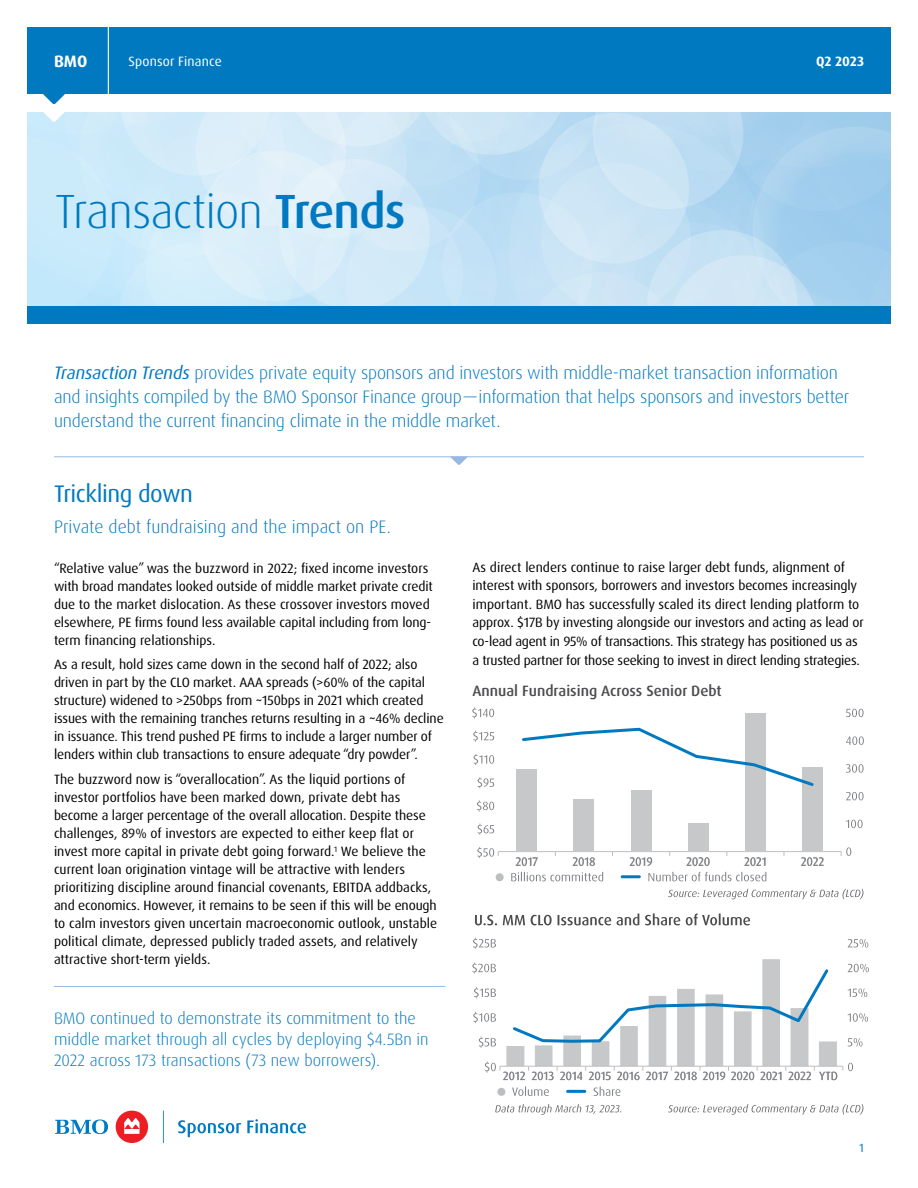
<style>
.page{position:relative;width:918px;height:1188px;background:#fff}
.page>*{position:absolute;margin:0;border:0;box-sizing:border-box;transform-origin:0 0}
.Cover_Title{font:300 48px "Dax OT";letter-spacing:-.02em;color:#0079c1}
.Section_Sub-head_Rev{font:24px "Dax OT";letter-spacing:-.02em;color:#0079c1}
.Intro_Copy_Blue{font:300 18px/24px "Dax OT";letter-spacing:-.01em;color:#0079c1}
.Intro_Copy_Blue-2{font:300 16.5px/21px "Dax OT";color:#0079c1}
.t1{font:700 16.5px "Dax OT";color:#fff}
.TableTitle{font:500 15px "Dax OT";color:#4d4d4f}
.Body_Copy{font:13.5px/18px "Dax OT";letter-spacing:-.01em;color:#000}
.t2{font:13.5px "Dax OT";letter-spacing:.01em;color:#fff}
.Product_Name{font:700 13.5px "Dax OT";letter-spacing:-.005em;color:#fff}
.t3{font:12px "Dax OT";color:#808285}
.t4{font:12px "Dax OT";color:#0079c1}
.s1{font-weight:500}
.s2{font-weight:400;font-style:italic}
</style>
<div class="page">
<div style="left:27px;top:27px;width:864px;height:67px;background:#0079c1"></div>
<svg style="left:27px;top:68px;width:864px;height:238px"></svg>
<hr style="left:108px;top:27px;width:1px;height:67px;background:#fff">
<div style="left:27px;top:306px;width:864px;height:18px;background:#0079c1"></div>
<div style="left:116px;top:1111px;width:32px;height:32px;background:#ed1d24;border-radius:50%"></div>
<svg style="left:178px;top:1120px;width:63px;height:17px"></svg>
<svg style="left:247px;top:1119px;width:59px;height:14px"></svg>
<svg style="left:163px;top:1111px;width:1px;height:32px"></svg>
<svg style="left:55px;top:1120px;width:53px;height:14px"></svg>
<svg style="left:124px;top:1118px;width:16px;height:16px"></svg>
<hr style="left:54px;top:456px;width:810px;height:1px;background:#95b9e2">
<svg style="left:450px;top:457px;width:18px;height:8px"></svg>
<svg style="left:475px;top:913px;width:275px;height:12px"></svg>
<hr style="left:54px;top:986px;width:391px;height:1px;background:#95b9e2">
<svg style="left:668px;top:1104px;width:195px;height:11px"></svg>
<svg style="left:478px;top:824px;width:16px;height:11px"></svg>
<svg style="left:477px;top:800px;width:17px;height:12px"></svg>
<svg style="left:478px;top:777px;width:16px;height:11px"></svg>
<svg style="left:474px;top:754px;width:20px;height:11px"></svg>
<svg style="left:473px;top:731px;width:21px;height:11px"></svg>
<svg style="left:472px;top:707px;width:22px;height:12px"></svg>
<hr style="left:498px;top:851px;width:57px;height:1px;background:#bcbec0">
<svg style="left:477px;top:847px;width:22px;height:11px"></svg>
<hr style="left:555px;top:851px;width:58px;height:1px;background:#bcbec0">
<hr style="left:613px;top:851px;width:57px;height:1px;background:#bcbec0">
<hr style="left:670px;top:851px;width:57px;height:1px;background:#bcbec0">
<hr style="left:727px;top:851px;width:57px;height:1px;background:#bcbec0">
<hr style="left:784px;top:851px;width:57px;height:1px;background:#bcbec0">
<svg style="left:801px;top:857px;width:23px;height:9px"></svg>
<svg style="left:744px;top:857px;width:21px;height:9px"></svg>
<svg style="left:687px;top:857px;width:23px;height:9px"></svg>
<svg style="left:630px;top:857px;width:22px;height:9px"></svg>
<svg style="left:573px;top:857px;width:22px;height:9px"></svg>
<svg style="left:516px;top:857px;width:22px;height:9px"></svg>
<svg style="left:841px;top:847px;width:10px;height:9px"></svg>
<svg style="left:846px;top:820px;width:17px;height:8px"></svg>
<svg style="left:846px;top:792px;width:18px;height:8px"></svg>
<svg style="left:846px;top:764px;width:18px;height:9px"></svg>
<svg style="left:846px;top:736px;width:18px;height:9px"></svg>
<svg style="left:846px;top:709px;width:18px;height:8px"></svg>
<div style="left:517px;top:769px;width:20px;height:82px;background:#c7c8ca"></div>
<div style="left:574px;top:799px;width:20px;height:52px;background:#c7c8ca"></div>
<div style="left:631px;top:790px;width:20px;height:61px;background:#c7c8ca"></div>
<div style="left:688px;top:823px;width:21px;height:28px;background:#c7c8ca"></div>
<div style="left:746px;top:713px;width:20px;height:138px;background:#c7c8ca"></div>
<div style="left:803px;top:767px;width:20px;height:84px;background:#c7c8ca"></div>
<svg style="left:522px;top:726px;width:292px;height:62px"></svg>
<svg style="left:473px;top:938px;width:23px;height:11px"></svg>
<svg style="left:848px;top:939px;width:20px;height:9px"></svg>
<svg style="left:472px;top:959px;width:397px;height:121px"></svg>
<svg style="left:495px;top:1104px;width:126px;height:11px"></svg>
<svg style="left:668px;top:889px;width:195px;height:10px"></svg>
<svg style="left:511px;top:872px;width:255px;height:9px"></svg>
<div style="left:496px;top:873px;width:8px;height:8px;background:#bcbec0;border-radius:50%"></div>
<hr style="left:622px;top:875px;width:17px;height:3px;background:#0079c1">
<svg style="left:512px;top:1086px;width:109px;height:10px"></svg>
<div style="left:497px;top:1088px;width:8px;height:8px;background:#bcbec0;border-radius:50%"></div>
<hr style="left:568px;top:1090px;width:17px;height:3px;background:#0079c1">
<p class="t1" style="left:54px;top:51px;width:35px">BMO</p>
<p class="t2" style="left:129px;top:53px;width:95px">Sponsor Finance</p>
<p class="Cover_Title" style="left:55px;top:181px;width:352px">Transaction <span class="s1">Trends</span></p>
<p class="Product_Name" style="left:816px;top:53px;width:49px">Q2 2023</p>
<p class="Intro_Copy_Blue" style="left:54px;top:361px;width:797px"><span class="s2">Transaction Trends</span> provides private equity sponsors and investors with middle-market transaction information and insights compiled by the BMO Sponsor Finance group—information that helps sponsors and investors better understand the current financing climate in the middle market.</p>
<h1 class="Section_Sub-head_Rev" style="left:54px;top:479px;width:140px">Trickling down</h1>
<p class="Intro_Copy_Blue" style="left:54px;top:515px;width:339px">Private debt fundraising and the impact on PE.</p>
<p class="Body_Copy" style="left:54px;top:559px;width:380px">“Relative value” was the buzzword in 2022; fixed income investors with broad mandates looked outside of middle market private credit due to the market dislocation. As these crossover investors moved elsewhere, PE firms found less available capital including from long&shy;term financing relationships.</p>
<p class="Body_Copy" style="left:54px;top:656px;width:391px">As a result, hold sizes came down in the second half of 2022; also driven in part by the CLO market. AAA spreads (&gt;60% of the capital structure) widened to &gt;250bps from ~150bps in 2021 which created issues with the remaining tranches returns resulting in a ~46% decline in issuance. This trend pushed PE firms to include a larger number of lenders within club transactions to ensure adequate “dry powder”.</p>
<p class="Body_Copy" style="left:54px;top:771px;width:385px">The buzzword now is “overallocation”. As the liquid portions of investor portfolios have been marked down, private debt has become a larger percentage of the overall allocation. Despite these challenges, 89% of investors are expected to either keep flat or invest more capital in private debt going forward.<sup>1</sup> We believe the current loan origination vintage will be attractive with lenders prioritizing discipline around financial covenants, EBITDA addbacks, and economics. However, it remains to be seen if this will be enough to calm investors given uncertain macroeconomic outlook, unstable political climate, depressed publicly traded assets, and relatively attractive short-term yields.</p>
<p class="Intro_Copy_Blue-2" style="left:54px;top:1008px;width:376px">BMO continued to demonstrate its commitment to the middle market through all cycles by deploying $4.5Bn in<br>2022 across 173 transactions (73 new borrowers).</p>
<p class="Body_Copy" style="left:473px;top:558px;width:393px;line-height:18.6px">As direct lenders continue to raise larger debt funds, alignment of interest with sponsors, borrowers and investors becomes increasingly important. BMO has successfully scaled its direct lending platform to approx. $17B by investing alongside our investors and acting as lead or co-lead agent in 95% of transactions. This strategy has positioned us as a trusted partner for those seeking to invest in direct lending strategies.</p>
<p class="TableTitle" style="left:472px;top:681px;width:251px">Annual Fundraising Across Senior Debt</p>
<p class="t3" style="left:516px;top:854px;width:24px">2017</p>
<p class="t3" style="left:572px;top:854px;width:25px">2018</p>
<p class="t3" style="left:629px;top:854px;width:25px">2019</p>
<p class="t3" style="left:686px;top:854px;width:25px">2020</p>
<p class="t3" style="left:744px;top:854px;width:24px">2021</p>
<p class="t3" style="left:801px;top:854px;width:25px">2022</p>
<p class="t3" style="left:503px;top:1068px;width:336px">2012 2013 2014 2015 2016 2017 2018 2019 2020 2021 2022 YTD</p>
<p class="t4" style="left:859px;top:1140px;width:6px">1</p>
</div>
